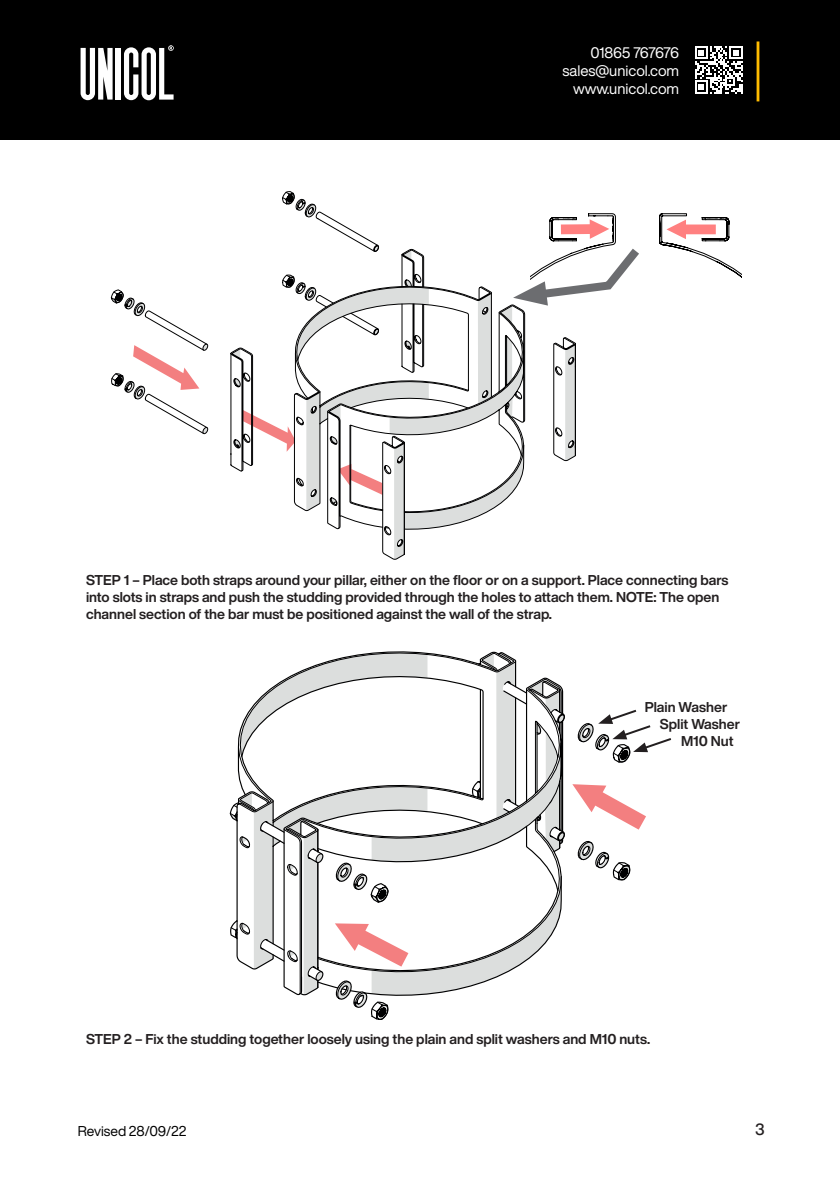
<style>
.page{position:relative;width:840px;height:1191px;background:#fff}
.page>*{position:absolute;margin:0;border:0;box-sizing:border-box;transform-origin:0 0}
.t1{font:500 16px "Helvetica Now Display";color:#231f20}
.t2{font:15px/18px "Helvetica Now Display";color:#fff;text-align:right}
.t3{font:700 14px/16.8px "Helvetica Now Display";color:#231f20}
.t4{font:14px "Helvetica Now Display";color:#000}
</style>
<div class="page">
<div style="left:0;top:0;width:839px;height:140px;background:#000"></div>
<svg style="left:124px;top:45px;width:49px;height:55px"></svg>
<div style="left:116px;top:48px;width:5px;height:52px;background:#fff"></div>
<svg style="left:80px;top:48px;width:32px;height:52px"></svg>
<hr style="left:756px;top:41px;width:3px;height:60px;background:#ffbc00">
<svg style="left:695px;top:46px;width:47px;height:48px"></svg>
<svg style="left:293px;top:285px;width:199px;height:226px"></svg>
<svg style="left:230px;top:347px;width:64px;height:125px"></svg>
<svg style="left:326px;top:304px;width:199px;height:226px"></svg>
<svg style="left:339px;top:435px;width:66px;height:125px"></svg>
<svg style="left:553px;top:337px;width:22px;height:124px"></svg>
<svg style="left:400px;top:248px;width:24px;height:125px"></svg>
<svg style="left:282px;top:274px;width:97px;height:62px"></svg>
<svg style="left:282px;top:191px;width:97px;height:61px"></svg>
<svg style="left:111px;top:289px;width:97px;height:145px"></svg>
<svg style="left:481px;top:677px;width:81px;height:307px"></svg>
<svg style="left:237px;top:651px;width:275px;height:171px"></svg>
<svg style="left:502px;top:680px;width:63px;height:173px"></svg>
<svg style="left:577px;top:841px;width:53px;height:40px"></svg>
<svg style="left:476px;top:653px;width:33px;height:18px"></svg>
<svg style="left:229px;top:780px;width:252px;height:240px"></svg>
<svg style="left:572px;top:784px;width:73px;height:45px"></svg>
<svg style="left:659px;top:213px;width:81px;height:64px"></svg>
<svg style="left:513px;top:213px;width:126px;height:92px"></svg>
<svg style="left:577px;top:709px;width:95px;height:54px"></svg>
<p class="t2" style="left:562px;top:43px;width:118px">01865 767676 sales@unicol.com www.unicol.com</p>
<p class="t3" style="left:86px;top:571px;width:643px">STEP 1 – Place both straps around your pillar, either on the floor or on a support. Place connecting bars into slots in straps and push the studding provided through the holes to attach them. NOTE: The open channel section of the bar must be positioned against the wall of the strap.</p>
<p class="t3" style="left:644px;top:698px;width:84px">Plain Washer</p>
<p class="t3" style="left:659px;top:715px;width:82px">Split Washer</p>
<p class="t3" style="left:680px;top:732px;width:54px">M10 Nut</p>
<p class="t3" style="left:86px;top:1031px;width:565px">STEP 2 – Fix the studding together loosely using the plain and split washers and M10 nuts.</p>
<p class="t4" style="left:78px;top:1121px;width:110px">Revised 28/09/22</p>
<p class="t1" style="left:754px;top:1118px;width:11px">3</p>
</div>
